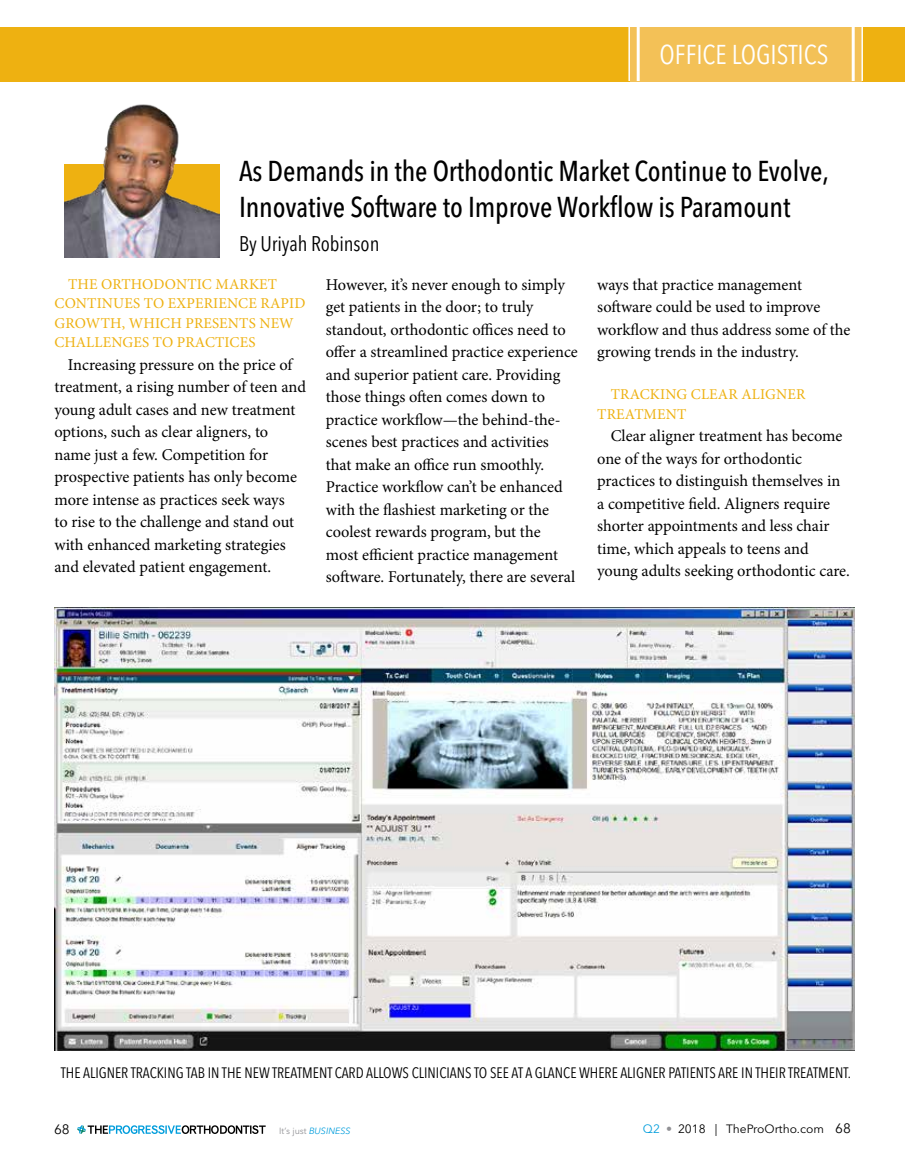
<style>
.page{position:relative;width:905px;height:1175px;background:#fff}
.page>*{position:absolute;margin:0;border:0;box-sizing:border-box;transform-origin:0 0}
.t1{font:500 condensed 28.5px/36px "Avenir Next LT Pro";letter-spacing:-.005em;color:#000}
.t2{font:condensed 27px "Avenir Next LT Pro";color:#fff}
.t3{font:condensed 21px "Avenir Next LT Pro";letter-spacing:-.005em;color:#000}
.t4{font:16.5px/22.5px "Minion Pro";color:#000}
.t5{font:15px/19.5px "Minion Pro";letter-spacing:.01em;color:#eeb111}
.t6{font:condensed 15px "Avenir Next LT Pro";color:#000101}
.t7{font:13.5px "Avenir Next Cyr";color:#000}
.t8{font:12px "Avenir Next Cyr";color:#000}
.t9{font:9px "Avenir Next Cyr";color:#919195}
.s1{font-style:italic;color:#009ddc}
.s2{color:#009ddc}
.s3{color:#919195}
.s4{font-size:13.5px}
</style>
<div class="page">
<hr style="left:904px;top:27px;width:1px;height:54px;background:#eeb111">
<svg style="left:77px;top:1125px;width:189px;height:8px"></svg>
<img style="left:64px;top:81px;width:155px;height:176px">
<div style="left:0;top:27px;width:904px;height:54px;background:#eeb111"></div>
<div style="left:630px;top:27px;width:231px;height:54px;background:#f3c157"></div>
<hr style="left:636px;top:27px;width:3px;height:54px;background:#fff">
<hr style="left:628px;top:27px;width:2px;height:54px;background:#fff">
<hr style="left:861px;top:27px;width:1px;height:54px;background:#fff">
<hr style="left:851px;top:27px;width:3px;height:54px;background:#fff">
<img style="left:54px;top:607px;width:800px;height:443px">
<h2 class="t2" style="left:659px;top:38px;width:170px">OFFICE LOGISTICS</h2>
<h1 class="t1" style="left:239px;top:152px;width:591px">As Demands in the Orthodontic Market Continue to Evolve,<br>Innovative Software to Improve Workflow is Paramount</h1>
<p class="t3" style="left:239px;top:231px;width:142px">By Uriyah Robinson</p>
<p class="t5" style="left:54px;top:274px;width:252px;text-indent:14px">THE ORTHODONTIC MARKET<br>CONTINUES TO EXPERIENCE RAPID<br>GROWTH, WHICH PRESENTS NEW<br>CHALLENGES TO PRACTICES</p>
<p class="t4" style="left:54px;top:353px;width:253px;text-indent:13px">Increasing pressure on the price of treatment, a rising number of teen and young adult cases and new treatment options, such as clear aligners, to name just a few. Competition for prospective patients has only become more intense as practices seek ways<br>to rise to the challenge and stand out with enhanced marketing strategies and elevated patient engagement.</p>
<p class="t4" style="left:326px;top:273px;width:253px">However, it’s never enough to simply get patients in the door; to truly standout, orthodontic offices need to offer a streamlined practice experience and superior patient care. Providing those things often comes down to practice workflow—the behind-the&shy;scenes best practices and activities that make an office run smoothly.<br>Practice workflow can’t be enhanced with the flashiest marketing or the coolest rewards program, but the<br>most efficient practice management software. Fortunately, there are several</p>
<p class="t4" style="left:597px;top:273px;width:255px">ways that practice management software could be used to improve workflow and thus address some of the growing trends in the industry.</p>
<p class="t5" style="left:597px;top:385px;width:210px;text-indent:14px">TRACKING CLEAR ALIGNER<br>TREATMENT</p>
<p class="t4" style="left:597px;top:425px;width:254px;text-indent:13px">Clear aligner treatment has become one of the ways for orthodontic practices to distinguish themselves in a competitive field. Aligners require shorter appointments and less chair time, which appeals to teens and young adults seeking orthodontic care.</p>
<p class="t6" style="left:61px;top:1063px;width:791px">THE ALIGNER TRACKING TAB IN THE NEW TREATMENT CARD ALLOWS CLINICIANS TO SEE AT A GLANCE WHERE ALIGNER PATIENTS ARE IN THEIR TREATMENT.</p>
<p class="t7" style="left:54px;top:1121px;width:17px">68</p>
<p class="t9" style="left:279px;top:1125px;width:73px">It’s just <span class="s1">BUSINESS</span></p>
<p class="t8" style="left:643px;top:1121px;width:209px"><span class="s2">Q2</span> <span class="s3">•</span> 2018 | TheProOrtho.com <span class="s4">68</span></p>
</div>
